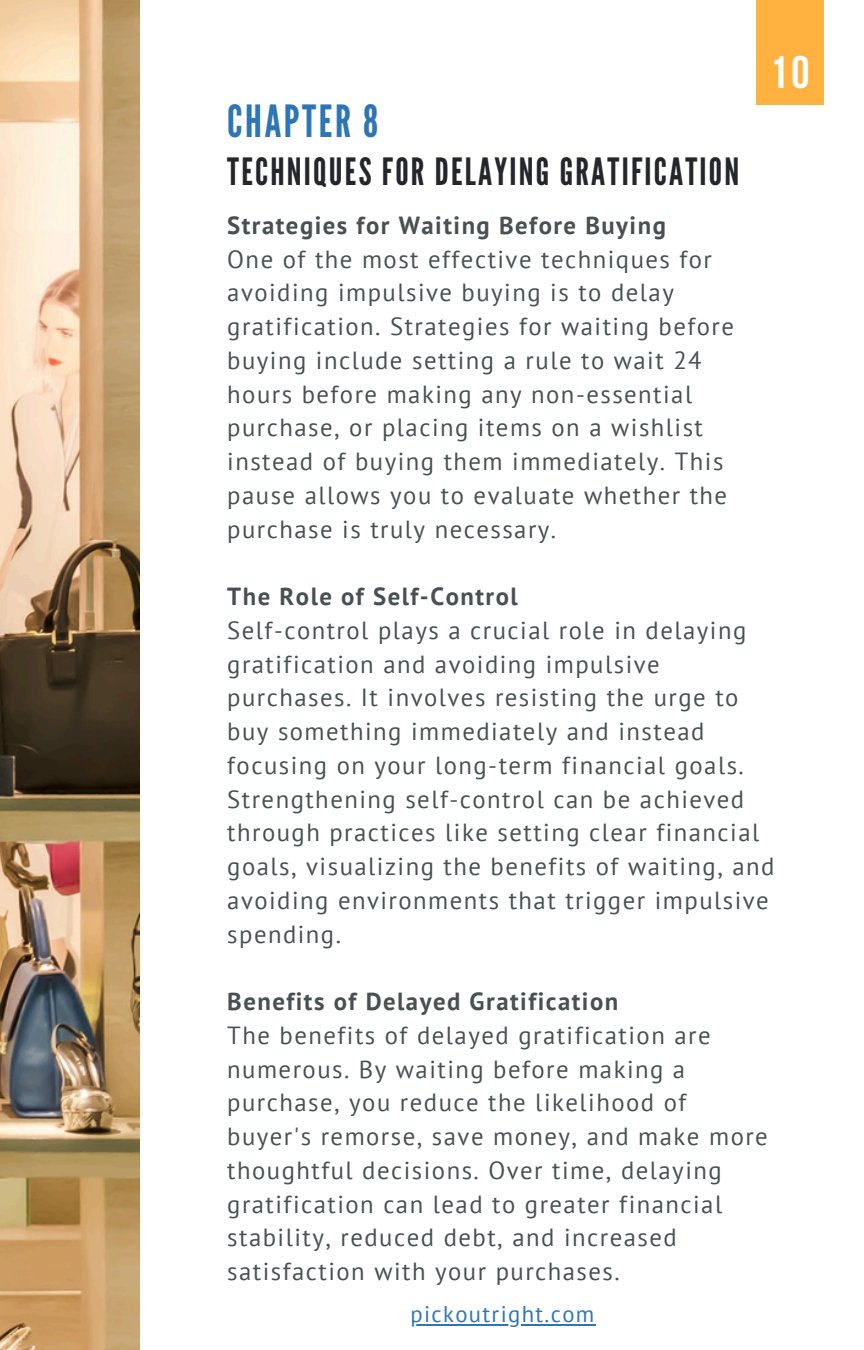
<style>
.page{position:relative;width:864px;height:1350px;background:#fff}
.page>*{position:absolute;margin:0;border:0;box-sizing:border-box;transform-origin:0 0}
.t1{font:700 45.45px "Bebas Neue";color:#fff}
.t2{font:44.32px "League Gothic";letter-spacing:.06em;color:#2e75b6}
.t3{font:37.57px "League Gothic";letter-spacing:.06em;color:#25262c}
.t4{font:24.75px/33.8px "PT Sans";letter-spacing:.06em;color:#495052}
.t5{font:700 24.75px "PT Sans";letter-spacing:.06em;color:#495052}
.t6{font:22.72px "PT Sans";letter-spacing:.06em;color:#2e75b6}
</style>
<div class="page">
<img style="left:0;top:0;width:140px;height:1350px">
<div style="left:756px;top:0;width:67px;height:105px;background:#ffb23f"></div>
<hr style="left:410px;top:1324px;width:186px;height:2px;background:#2e75b6">
<p class="t2" style="left:227px;top:96px;width:153px">CHAPTER 8</p>
<p class="t3" style="left:227px;top:150px;width:513px">TECHNIQUES FOR DELAYING GRATIFICATION</p>
<h1 class="t5" style="left:227px;top:209px;width:440px">Strategies for Waiting Before Buying</h1>
<p class="t4" style="left:227px;top:242px;width:508px">One of the most effective techniques for avoiding impulsive buying is to delay gratification. Strategies for waiting before buying include setting a rule to wait 24 hours before making any non-essential purchase, or placing items on a wishlist instead of buying them immediately. This pause allows you to evaluate whether the purchase is truly necessary.</p>
<p class="t1" style="left:770px;top:54px;width:41px">10</p>
<h2 class="t5" style="left:227px;top:580px;width:292px">The Role of Self-Control</h2>
<p class="t4" style="left:227px;top:613px;width:549px">Self-control plays a crucial role in delaying gratification and avoiding impulsive purchases. It involves resisting the urge to buy something immediately and instead focusing on your long-term financial goals.<br>Strengthening self-control can be achieved through practices like setting clear financial goals, visualizing the benefits of waiting, and avoiding environments that trigger impulsive spending.</p>
<p class="t5" style="left:227px;top:985px;width:393px">Benefits of Delayed Gratification</p>
<p class="t4" style="left:227px;top:1018px;width:542px">The benefits of delayed gratification are numerous. By waiting before making a purchase, you reduce the likelihood of buyer's remorse, save money, and make more thoughtful decisions. Over time, delaying gratification can lead to greater financial stability, reduced debt, and increased satisfaction with your purchases.</p>
<p class="t6" style="left:410px;top:1299px;width:186px">pickoutright.com</p>
</div>
